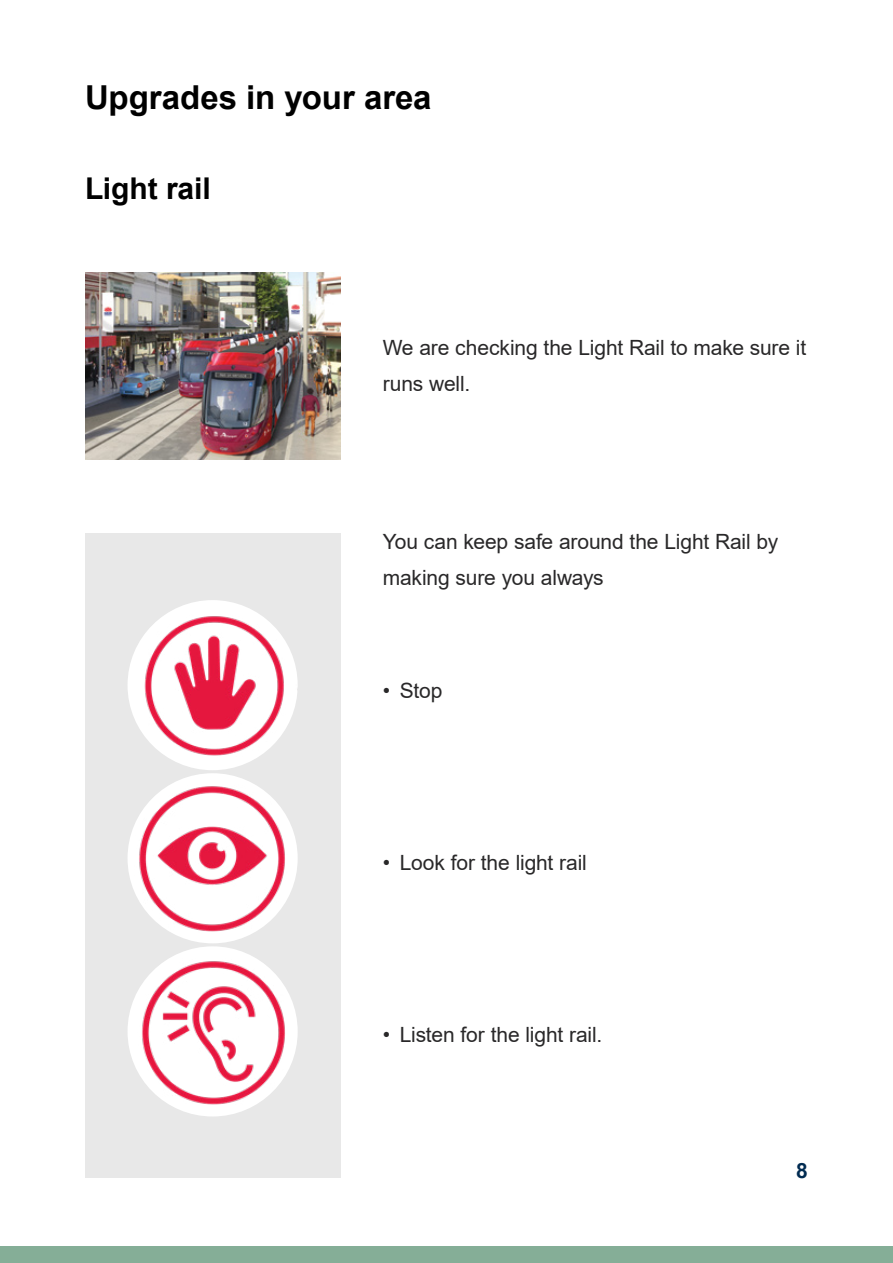
<style>
.page{position:relative;width:893px;height:1263px;background:#fff}
.page>*{position:absolute;margin:0;border:0;box-sizing:border-box;transform-origin:0 0}
.t1{font:700 33px "Arial";letter-spacing:-.005em;color:#000}
.t2{font:700 30px "Arial";letter-spacing:-.005em;color:#000}
.t3{font:21px/36px "Arial";letter-spacing:-.005em;color:#292829}
.t4{font:700 21px "Arial";color:#002b51}
</style>
<div class="page">
<div style="left:0;top:1246px;width:893px;height:17px;background:#85ae97"></div>
<div style="left:85px;top:534px;width:255px;height:644px;background:#e8e8e8"></div>
<div style="left:128px;top:600px;width:170px;height:170px;background:#fff;border-radius:50%"></div>
<img style="left:139px;top:614px;width:159px;height:143px">
<div style="left:128px;top:773px;width:170px;height:170px;background:#fff;border-radius:50%"></div>
<img style="left:134px;top:783px;width:164px;height:150px">
<div style="left:128px;top:946px;width:170px;height:170px;background:#fff;border-radius:50%"></div>
<img style="left:136px;top:958px;width:162px;height:148px">
<img style="left:85px;top:272px;width:255px;height:187px">
<h1 class="t1" style="left:85px;top:74px;width:348px">Upgrades in your area</h1>
<h1 class="t2" style="left:85px;top:167px;width:127px">Light rail</h1>
<p class="t3" style="left:383px;top:330px;width:425px">We are checking the Light Rail to make sure it runs well.</p>
<p class="t3" style="left:383px;top:523px;width:397px">You can keep safe around the Light Rail by making sure you always</p>
<p class="t3" style="left:383px;top:672px;width:61px">• Stop</p>
<p class="t3" style="left:383px;top:844px;width:206px">• Look for the light rail</p>
<p class="t3" style="left:383px;top:1016px;width:221px">• Listen for the light rail.</p>
<p class="t4" style="left:796px;top:1156px;width:13px">8</p>
</div>
